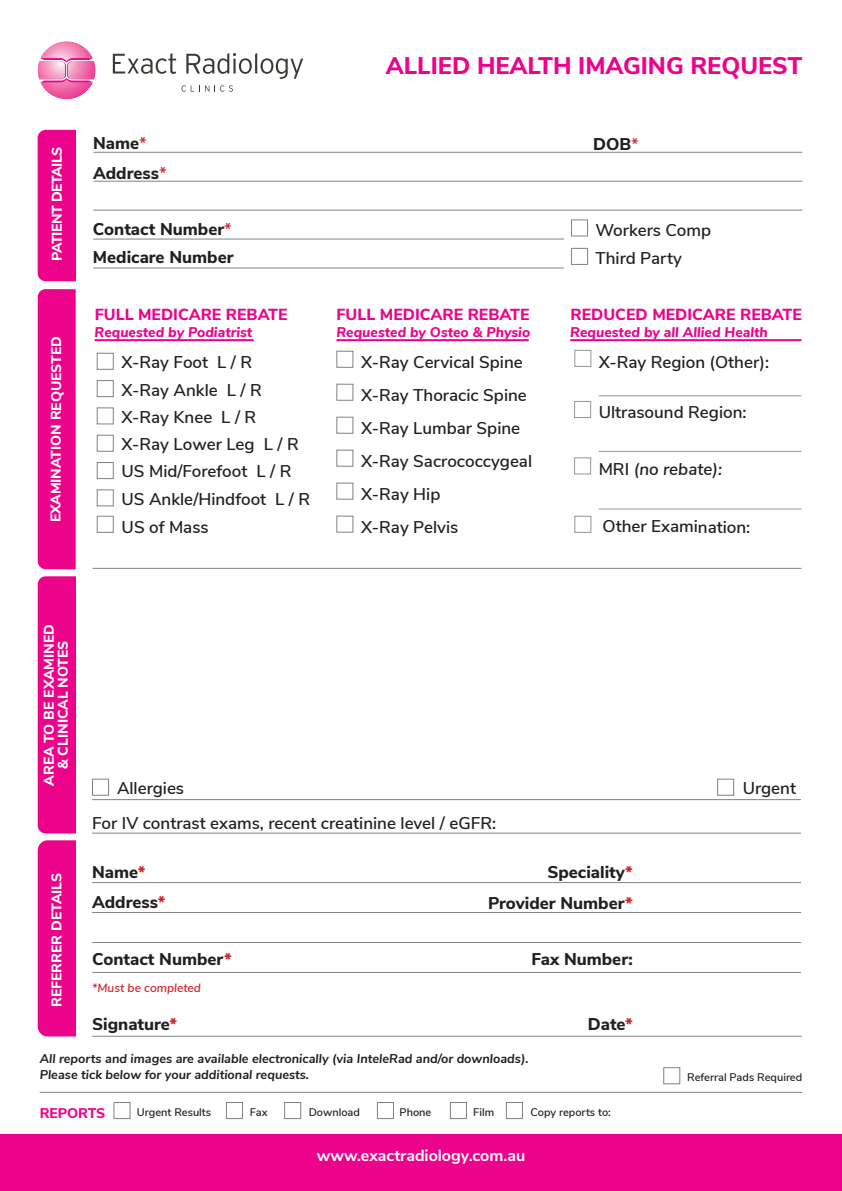
<style>
.page{position:relative;width:842px;height:1191px;background:#fff}
.page>*{position:absolute;margin:0;border:0;box-sizing:border-box;transform-origin:0 0}
.t1{font:800 24px "Nunito Sans";color:#ed028c}
.t2{font:600 17px/33px "Nunito Sans";color:#231f20}
.t3{font:800 17px/30px "Nunito Sans";color:#231f20}
.t4{font:italic 600 17px "Nunito Sans";color:#231f20}
.t5{font:800 16px "Nunito Sans";color:#ed028c}
.t6{font:700 16px "Nunito Sans";color:#fff}
.t7{font:italic 800 14px "Nunito Sans";color:#ed028c}
.t8{font:800 14px/14px "Nunito Sans";letter-spacing:-.005em;color:#fff;text-align:center}
.t9{font:800 14px "Nunito Sans";letter-spacing:-.03em;color:#fff}
.t10{font:800 14px "Nunito Sans";color:#ed028c}
.t11{font:italic 700 12.6px/16px "Nunito Sans";color:#231f20}
.t12{font:italic 600 12px "Nunito Sans";color:#d1232a}
.t13{font:600 11px "Nunito Sans";color:#231f20}
.s1{font-weight:600;color:#d1232a}
.s2{font-style:normal}
.s3{color:#d1232a}
</style>
<div class="page">
<div style="left:38px;top:289px;width:38px;height:280px;background:#ed028c"></div>
<div style="left:38px;top:576px;width:38px;height:257px;background:#ed028c"></div>
<div style="left:92px;top:779px;width:17px;height:16px;border:1px solid #808285"></div>
<div style="left:717px;top:779px;width:17px;height:16px;border:1px solid #808285"></div>
<hr style="left:92px;top:799px;width:709px;height:1px;background:#808285">
<hr style="left:92px;top:833px;width:709px;height:1px;background:#808285">
<hr style="left:93px;top:568px;width:708px;height:1px;background:#808285">
<div style="left:336px;top:351px;width:17px;height:17px;border:1px solid #808285"></div>
<div style="left:336px;top:384px;width:17px;height:17px;border:1px solid #808285"></div>
<div style="left:336px;top:417px;width:17px;height:16px;border:1px solid #808285"></div>
<div style="left:336px;top:450px;width:17px;height:16px;border:1px solid #808285"></div>
<div style="left:336px;top:483px;width:17px;height:16px;border:1px solid #808285"></div>
<div style="left:336px;top:516px;width:17px;height:16px;border:1px solid #808285"></div>
<div style="left:97px;top:353px;width:17px;height:17px;border:1px solid #808285"></div>
<div style="left:97px;top:380px;width:17px;height:17px;border:1px solid #808285"></div>
<div style="left:97px;top:435px;width:17px;height:17px;border:1px solid #808285"></div>
<div style="left:97px;top:462px;width:17px;height:17px;border:1px solid #808285"></div>
<div style="left:97px;top:489px;width:17px;height:17px;border:1px solid #808285"></div>
<div style="left:97px;top:516px;width:17px;height:17px;border:1px solid #808285"></div>
<div style="left:97px;top:407px;width:17px;height:17px;border:1px solid #808285"></div>
<hr style="left:95px;top:339px;width:159px;height:2px;background:#ed028c">
<hr style="left:336px;top:339px;width:193px;height:2px;background:#ed028c">
<hr style="left:570px;top:339px;width:231px;height:2px;background:#ed028c">
<div style="left:38px;top:130px;width:38px;height:151px;background:#ed028c"></div>
<div style="left:571px;top:219px;width:17px;height:17px;border:1px solid #808285"></div>
<div style="left:571px;top:248px;width:17px;height:17px;border:1px solid #808285"></div>
<hr style="left:93px;top:152px;width:709px;height:1px;background:#808285">
<hr style="left:93px;top:181px;width:709px;height:1px;background:#808285">
<hr style="left:93px;top:239px;width:471px;height:1px;background:#808285">
<hr style="left:93px;top:268px;width:471px;height:1px;background:#808285">
<hr style="left:93px;top:210px;width:709px;height:1px;background:#808285">
<div style="left:574px;top:350px;width:17px;height:17px;border:1px solid #939598"></div>
<div style="left:574px;top:401px;width:17px;height:17px;border:1px solid #939598"></div>
<hr style="left:599px;top:395px;width:202px;height:1px;background:#939598">
<div style="left:574px;top:516px;width:17px;height:17px;border:1px solid #939598"></div>
<div style="left:574px;top:457px;width:17px;height:17px;border:1px solid #939598"></div>
<hr style="left:599px;top:508px;width:202px;height:1px;background:#939598">
<hr style="left:599px;top:451px;width:202px;height:1px;background:#939598">
<div style="left:38px;top:840px;width:38px;height:196px;background:#ed028c"></div>
<hr style="left:92px;top:882px;width:709px;height:1px;background:#808285">
<hr style="left:92px;top:912px;width:709px;height:1px;background:#808285">
<hr style="left:92px;top:942px;width:709px;height:1px;background:#808285">
<hr style="left:92px;top:972px;width:709px;height:1px;background:#808285">
<hr style="left:92px;top:1036px;width:710px;height:1px;background:#808285">
<div style="left:0;top:1134px;width:842px;height:57px;background:#ed028c"></div>
<hr style="left:40px;top:1092px;width:762px;height:1px;background:#808285">
<div style="left:506px;top:1102px;width:17px;height:17px;border:1px solid #808285"></div>
<div style="left:114px;top:1102px;width:16px;height:17px;border:1px solid #808285"></div>
<div style="left:226px;top:1102px;width:17px;height:17px;border:1px solid #808285"></div>
<div style="left:284px;top:1102px;width:17px;height:17px;border:1px solid #808285"></div>
<div style="left:377px;top:1102px;width:17px;height:17px;border:1px solid #808285"></div>
<div style="left:450px;top:1102px;width:17px;height:17px;border:1px solid #808285"></div>
<div style="left:663px;top:1067px;width:17px;height:17px;border:1px solid #808285"></div>
<svg style="left:113px;top:53px;width:63px;height:21px"></svg>
<svg style="left:186px;top:53px;width:117px;height:26px"></svg>
<svg style="left:182px;top:85px;width:51px;height:7px"></svg>
<svg style="left:38px;top:41px;width:58px;height:58px"></svg>
<h1 class="t1" style="left:386px;top:57px;width:418px">ALLIED HEALTH IMAGING REQUEST</h1>
<p class="t9" style="left:52px;top:261px;width:116px;rotate:-90deg">PATIENT DETAILS</p>
<p class="t3" style="left:93px;top:130px;width:75px">Name<span class="s1">*<br></span>Address<span class="s1">*</span></p>
<p class="t3" style="left:593px;top:131px;width:47px">DOB<span class="s1">*</span></p>
<p class="t3" style="left:93px;top:216px;width:142px;line-height:28px">Contact Number<span class="s1">*<br></span>Medicare Number</p>
<p class="t2" style="left:595px;top:217px;width:117px;line-height:28.4px">Workers Comp<br>Third Party</p>
<p class="t8" style="left:50px;top:522px;width:188px;rotate:-90deg">EXAMINATION REQUESTED</p>
<p class="t5" style="left:95px;top:308px;width:194px">FULL MEDICARE REBATE</p>
<p class="t7" style="left:95px;top:326px;width:159px">Requested by Podiatrist</p>
<p class="t2" style="left:122px;top:350px;width:142px;line-height:27.2px">X-Ray Foot L / R<br>X-Ray Ankle L / R</p>
<p class="t2" style="left:122px;top:431px;width:190px;line-height:27.6px">X-Ray Lower Leg L / R<br>US Mid/Forefoot L / R<br>US Ankle/Hindfoot L / R<br>US of Mass</p>
<p class="t2" style="left:122px;top:401px;width:136px">X-Ray Knee L / R</p>
<p class="t5" style="left:336px;top:308px;width:194px">FULL MEDICARE REBATE</p>
<p class="t7" style="left:336px;top:326px;width:195px">Requested by Osteo &amp; Physio</p>
<p class="t2" style="left:361px;top:347px;width:172px">X-Ray Cervical Spine<br>X-Ray Thoracic Spine<br>X-Ray Lumbar Spine<br>X-Ray Sacrococcygeal</p>
<p class="t2" style="left:361px;top:478px;width:99px">X-Ray Hip<br>X-Ray Pelvis</p>
<p class="t5" style="left:571px;top:308px;width:233px">REDUCED MEDICARE REBATE</p>
<p class="t7" style="left:570px;top:326px;width:199px">Requested by all Allied Health</p>
<p class="t2" style="left:599px;top:346px;width:172px">X-Ray Region (Other):</p>
<p class="t2" style="left:599px;top:397px;width:149px">Ultrasound Region:</p>
<p class="t4" style="left:599px;top:462px;width:125px"><span class="s2">MRI</span> (no rebate):</p>
<p class="t2" style="left:603px;top:511px;width:149px">Other Examination:</p>
<p class="t8" style="left:43px;top:785px;width:163px;rotate:-90deg">AREA TO BE EXAMINED &amp; CLINICAL NOTES</p>
<p class="t2" style="left:117px;top:772px;width:69px">Allergies</p>
<p class="t2" style="left:743px;top:772px;width:55px">Urgent</p>
<p class="t2" style="left:92px;top:807px;width:405px">For IV contrast exams, recent creatinine level / eGFR:</p>
<p class="t8" style="left:51px;top:1007px;width:136px;rotate:-90deg">REFERRER DETAILS</p>
<p class="t3" style="left:92px;top:858px;width:75px">Name<span class="s3">*<br></span>Address<span class="s3">*</span></p>
<p class="t3" style="left:488px;top:858px;width:146px;line-height:30.6px;text-align:right">Speciality<span class="s3">*<br></span>Provider Number<span class="s3">*</span></p>
<p class="t3" style="left:92px;top:945px;width:141px">Contact Number<span class="s3">*</span></p>
<p class="t3" style="left:531px;top:945px;width:103px">Fax Number:</p>
<p class="t12" style="left:92px;top:983px;width:110px">*Must be completed</p>
<p class="t3" style="left:92px;top:1010px;width:87px">Signature<span class="s3">*</span></p>
<p class="t3" style="left:588px;top:1010px;width:47px">Date<span class="s3">*</span></p>
<p class="t11" style="left:40px;top:1051px;width:490px">All reports and images are available electronically (via InteleRad and/or downloads).<br>Please tick below for your additional requests.</p>
<p class="t10" style="left:40px;top:1107px;width:67px">REPORTS</p>
<p class="t13" style="left:137px;top:1107px;width:76px">Urgent Results</p>
<p class="t13" style="left:250px;top:1107px;width:19px">Fax</p>
<p class="t13" style="left:309px;top:1107px;width:53px">Download</p>
<p class="t13" style="left:400px;top:1107px;width:33px">Phone</p>
<p class="t13" style="left:473px;top:1107px;width:22px">Film</p>
<p class="t13" style="left:530px;top:1107px;width:82px">Copy reports to:</p>
<p class="t6" style="left:317px;top:1149px;width:210px">www.exactradiology.com.au</p>
<p class="t13" style="left:687px;top:1072px;width:117px">Referral Pads Required</p>
</div>
